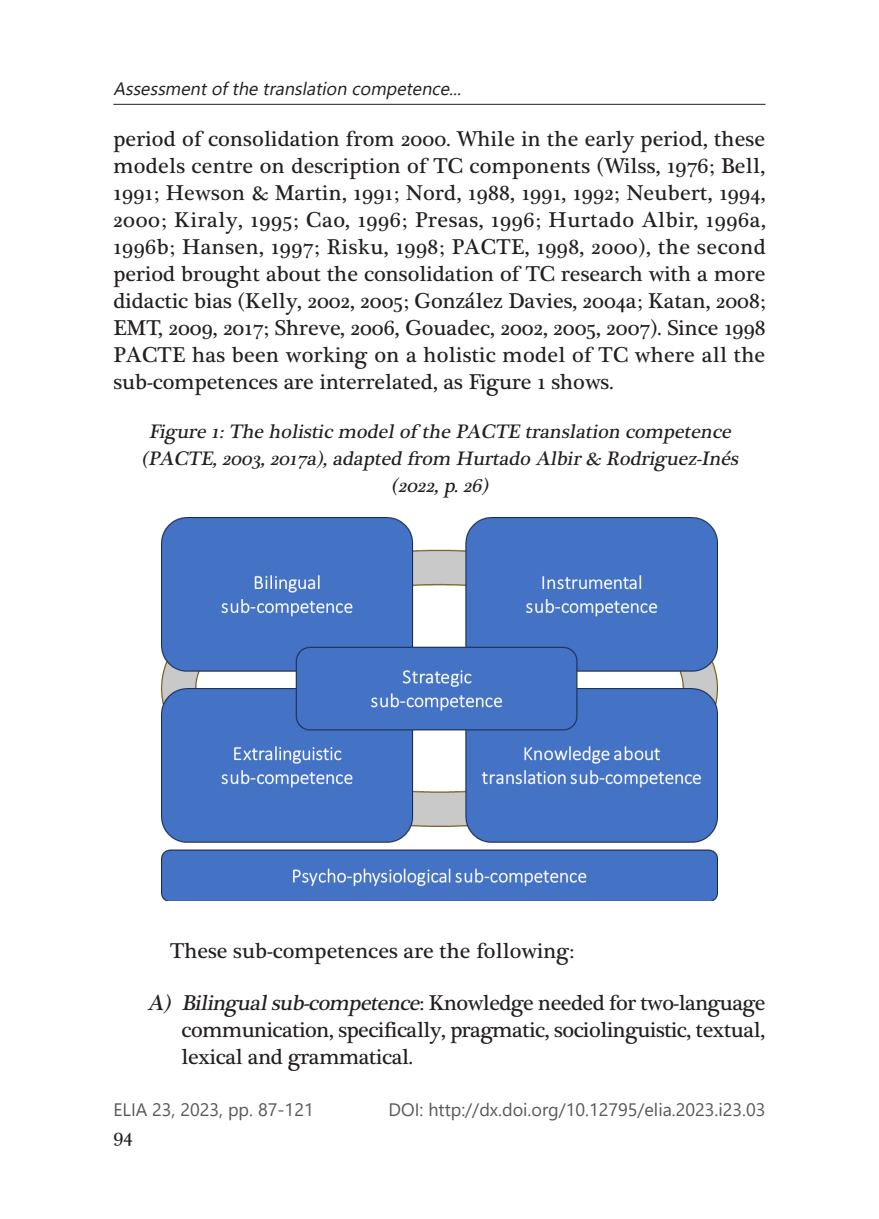
<style>
.page{position:relative;width:879px;height:1219px;background:#fff}
.page>*{position:absolute;margin:0;border:0;box-sizing:border-box;transform-origin:0 0}
.txt-sinsan-b1{font:22px/27px "Plantagenet Cherokee";color:#231f20;text-align:justify}
.txt-num{font:22px/27px "Plantagenet Cherokee";letter-spacing:-.02em;color:#231f20;text-align:justify}
.txt-l1-b1{font:22px "Plantagenet Cherokee";color:#231f20}
.txt-tabla-nombre{font:italic 20px/27px "Plantagenet Cherokee";color:#231f20;text-align:center}
.t1{font:20px "Plantagenet Cherokee";color:#231f20}
.t2{font:18px "Segoe UI";color:#57585a}
.t3{font:italic 18px "Segoe UI";color:#231f20}
.s1{font-style:italic}
</style>
<div class="page">
<hr style="left:113px;top:104px;width:652px;height:1px;background:#231f20">
<img style="left:161px;top:517px;width:557px;height:384px">
<p class="t3" style="left:113px;top:72px;width:354px">Assessmentofthetranslation competence...</p>
<p class="txt-sinsan-b1" style="left:113px;top:126px;width:654px">period of consolidation from 2000. While in the early period, these models centre on description of TC components (Wilss, 1976; Bell, 1991; Hewson &amp; Martin, 1991; Nord, 1988, 1991, 1992; Neubert, 1994, 2000; Kiraly, 1995; Cao, 1996; Presas, 1996; Hurtado Albir, 1996a, 1996b; Hansen, 1997; Risku, 1998; PACTE, 1998, 2000), the second period brought about the consolidation of TC research with a more didactic bias (Kelly, 2002, 2005; González Davies, 2004a; Katan, 2008; EMT, 2009, 2017; Shreve, 2006, Gouadec, 2002, 2005, 2007). Since 1998<br>PACTE has been working on a holistic model of TC where all the sub-competences are interrelated, as Figure 1 shows.</p>
<p class="txt-tabla-nombre" style="left:141px;top:419px;width:602px">Figure 1:The holistic modelof the PACTE translation competence (PACTE,2003,2017a),adapted from Hurtado Albir&amp; Rodriguez-Inés (2022,p.26)</p>
<p class="txt-l1-b1" style="left:170px;top:938px;width:406px">These sub-competences are the following:</p>
<p class="txt-num" style="left:181px;top:990px;width:585px;text-indent:-34px"><span class="s1">A) Bilingualsub-competence</span>: Knowledge needed for two-language communication, specifically, pragmatic, sociolinguistic, textual, lexical and grammatical.</p>
<p class="t2" style="left:113px;top:1092px;width:202px">ELIA 23, 2023, pp. 87-121</p>
<p class="t2" style="left:388px;top:1092px;width:378px">DOI: http://dx.doi.org/10.12795/elia.2023.i23.03</p>
<p class="t1" style="left:113px;top:1124px;width:21px">94</p>
</div>
